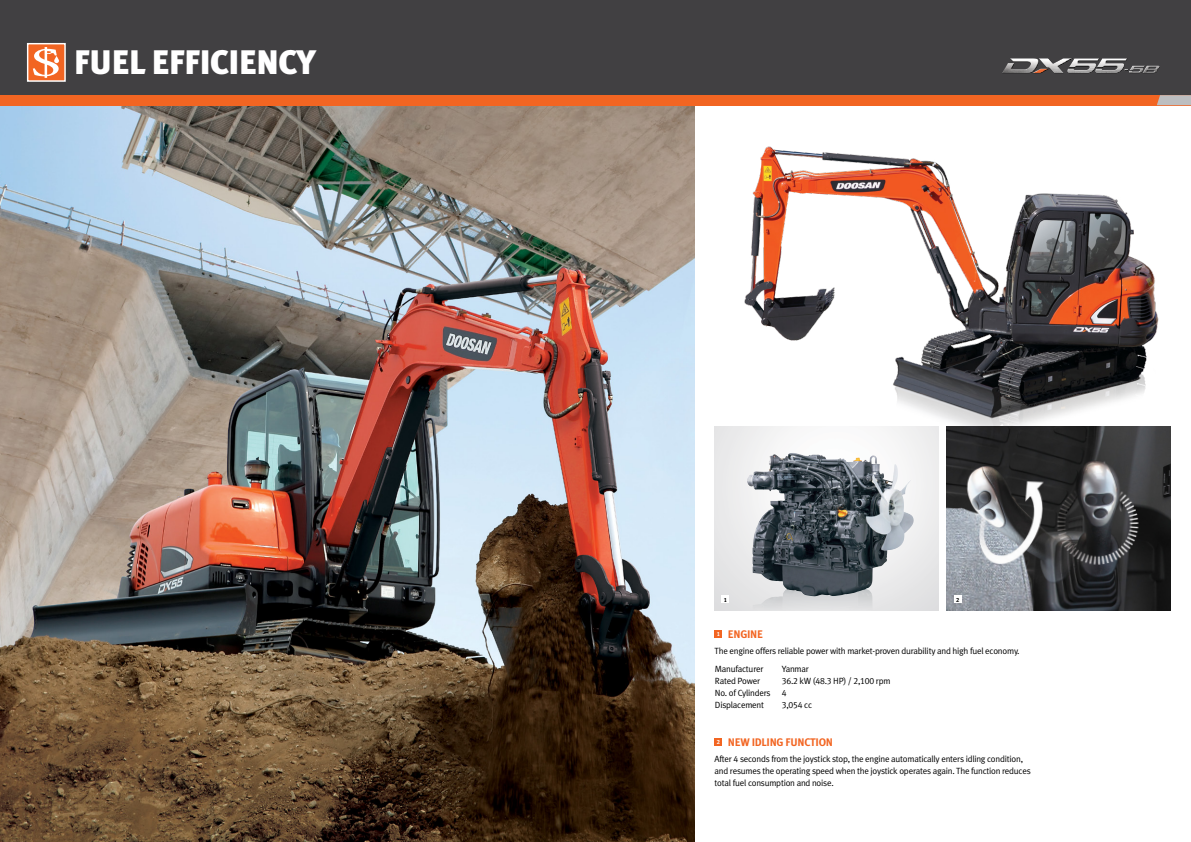
<style>
.page{position:relative;width:1191px;height:842px;background:#fff}
.page>*{position:absolute;margin:0;border:0;box-sizing:border-box;transform-origin:0 0}
.t1{font:900 34px "Meta Plus Lining";letter-spacing:-.025em;color:#fff}
.t2{font:700 11px "Meta Plus Lining";letter-spacing:-.025em;color:#f26522}
.t3{font:9px/12px "Meta Plus Lining Normal";letter-spacing:-.025em;color:#000}
.t4{font:700 6px "Meta Plus Lining";color:#000}
.t5{font:700 6px "Meta Plus Lining";color:#fff}
</style>
<div class="page">
<img style="left:0;top:0;width:1191px;height:842px">
<h1 class="t1" style="left:74px;top:43px;width:244px">FUEL EFFICIENCY</h1>
<p class="t4" style="left:724px;top:596px;width:5px">1</p>
<p class="t4" style="left:956px;top:596px;width:5px">2</p>
<p class="t2" style="left:728px;top:628px;width:35px">ENGINE</p>
<p class="t3" style="left:714px;top:642px;width:306px;line-height:18.1px">The engine offers reliable power with market-proven durability and high fuel economy.<br>Manufacturer</p>
<p class="t3" style="left:715px;top:675px;width:57px">Rated Power<br>No. of Cylinders<br>Displacement</p>
<p class="t3" style="left:782px;top:663px;width:110px">Yanmar<br>36.2 kW (48.3 HP) / 2,100 rpm<br>4<br>3,054 cc</p>
<p class="t5" style="left:716px;top:631px;width:5px">1</p>
<p class="t2" style="left:728px;top:735px;width:8px">NEW</p>
<p class="t2" style="left:751px;top:735px;width:83px">IDLI NG FUNCTION</p>
<p class="t3" style="left:714px;top:752px;width:318px">After 4 seconds from the joystick stop, the engine automatically enters idling condition, and resumes the operating speed when the joystick operates again. The function reduces total fuel consumption and noise.</p>
<p class="t5" style="left:716px;top:738px;width:5px">2</p>
</div>
